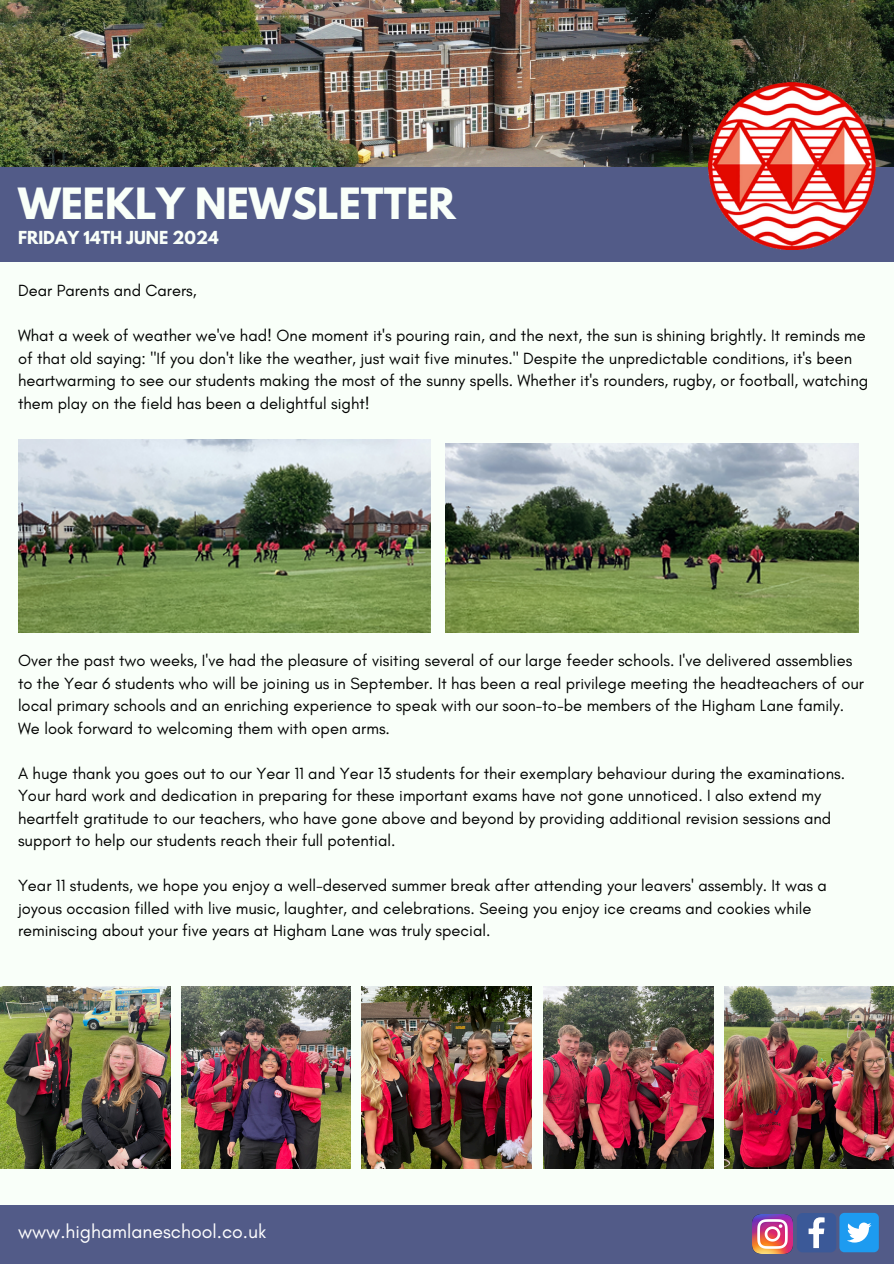
<style>
.page{position:relative;width:894px;height:1264px;background:#fff}
.page>*{position:absolute;margin:0;border:0;box-sizing:border-box;transform-origin:0 0}
.t1{font:700 38.1px "League Spartan";color:#f9fff9}
.t2{font:19.5px "Glacial Indifference";color:#fff}
.t3{font:16.5px/22.5px "Glacial Indifference";color:#000}
.t4{font:700 15.9px "League Spartan";color:#f9fff9}
</style>
<div class="page">
<div style="left:0;top:0;width:893px;height:1263px;background:#f9fff9"></div>
<img style="left:0;top:986px;width:170px;height:182px">
<img style="left:181px;top:986px;width:169px;height:182px">
<img style="left:361px;top:986px;width:170px;height:182px">
<img style="left:543px;top:986px;width:169px;height:182px">
<img style="left:724px;top:986px;width:168px;height:182px">
<img style="left:0;top:0;width:893px;height:166px">
<div style="left:0;top:167px;width:893px;height:95px;background:#525b88"></div>
<div style="left:0;top:1205px;width:893px;height:58px;background:#525b88"></div>
<img style="left:708px;top:83px;width:166px;height:166px">
<img style="left:752px;top:1214px;width:39px;height:39px">
<div style="left:839px;top:1212px;width:39px;height:40px;background:#1d9bf0;border-radius:5px"></div>
<svg style="left:847px;top:1222px;width:24px;height:20px"></svg>
<svg style="left:797px;top:1213px;width:39px;height:39px;background:#5b73a8"></svg>
<img style="left:18px;top:439px;width:413px;height:193px">
<img style="left:446px;top:443px;width:412px;height:189px">
<p class="t1" style="left:18px;top:184px;width:439px">WEEKLY NEWSLETTER</p>
<p class="t4" style="left:18px;top:229px;width:202px">FRIDAY 14TH JUNE 2024</p>
<p class="t3" style="left:18px;top:279px;width:180px">Dear Parents and Carers,</p>
<p class="t3" style="left:18px;top:324px;width:851px">What a week of weather we've had! One moment it's pouring rain, and the next, the sun is shining brightly. It reminds me of that old saying: "If you don't like the weather, just wait five minutes." Despite the unpredictable conditions, it's been heartwarming to see our students making the most of the sunny spells. Whether it's rounders, rugby, or football, watching them play on the field has been a delightful sight!</p>
<p class="t3" style="left:18px;top:649px;width:847px">Over the past two weeks, I've had the pleasure of visiting several of our large feeder schools. I've delivered assemblies to the Year 6 students who will be joining us in September. It has been a real privilege meeting the headteachers of our local primary schools and an enriching experience to speak with our soon-to-be members of the Higham Lane family.<br>We look forward to welcoming them with open arms.</p>
<h1 class="t3" style="left:18px;top:761px;width:828px">A huge thank you goes out to our Year 11 and Year 13 students for their exemplary behaviour during the examinations.<br>Your hard work and dedication in preparing for these important exams have not gone unnoticed. I also extend my heartfelt gratitude to our teachers, who have gone above and beyond by providing additional revision sessions and support to help our students reach their full potential.</h1>
<p class="t3" style="left:18px;top:874px;width:810px">Year 11 students, we hope you enjoy a well-deserved summer break after attending your leavers' assembly. It was a joyous occasion filled with live music, laughter, and celebrations. Seeing you enjoy ice creams and cookies while reminiscing about your five years at Higham Lane was truly special.</p>
<p class="t2" style="left:18px;top:1219px;width:250px">www.highamlaneschool.co.uk</p>
</div>
